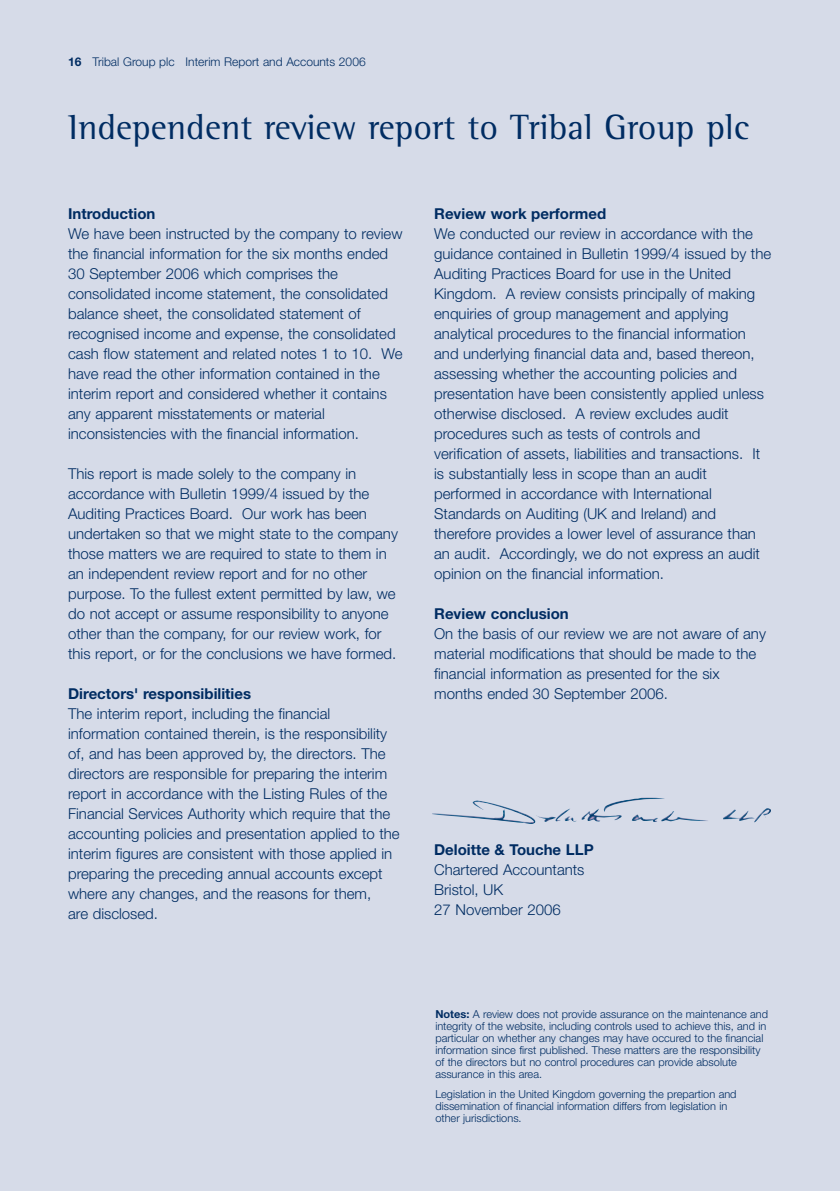
<style>
.page{position:relative;width:840px;height:1191px;background:#fff}
.page>*{position:absolute;margin:0;border:0;box-sizing:border-box;transform-origin:0 0}
.t1{font:36px "Rotis Semi Serif";color:#002c62}
.t2{font:300 15px/20px "Helvetica Neue";color:#002c62}
.t3{font:700 15px "Helvetica Neue";color:#002c62}
.t4{font:300 12px "Helvetica Neue";color:#002c62}
.t5{font:300 11px/12px "Helvetica Neue";color:#002c62}
.s1{font-weight:700}
</style>
<div class="page">
<div style="left:0;top:0;width:839px;height:1191px;background:#d6dbe8"></div>
<img style="left:432px;top:797px;width:339px;height:27px">
<p class="t4" style="left:68px;top:54px;width:299px"><span class="s1">16</span> Tribal Group plc Interim Report and Accounts 2006</p>
<h1 class="t1" style="left:68px;top:114px;width:682px">Independent review report to Tribal Group plc</h1>
<p class="t3" style="left:68px;top:204px;width:89px">Introduction</p>
<p class="t2" style="left:68px;top:223px;width:336px">We have been instructed by the company to review the financial information for the six months ended 30 September 2006 which comprises the consolidated income statement, the consolidated balance sheet, the consolidated statement of recognised income and expense, the consolidated cash flow statement and related notes 1 to 10. We have read the other information contained in the interim report and considered whether it contains any apparent misstatements or material inconsistencies with the financial information.</p>
<p class="t2" style="left:68px;top:463px;width:331px">This report is made solely to the company in accordance with Bulletin 1999/4 issued by the Auditing Practices Board. Our work has been undertaken so that we might state to the company those matters we are required to state to them in an independent review report and for no other purpose. To the fullest extent permitted by law, we do not accept or assume responsibility to anyone other than the company, for our review work, for this report, or for the conclusions we have formed.</p>
<p class="t3" style="left:68px;top:684px;width:184px">Directors' responsibilities</p>
<p class="t2" style="left:68px;top:703px;width:333px">The interim report, including the financial information contained therein, is the responsibility of, and has been approved by, the directors. The directors are responsible for preparing the interim report in accordance with the Listing Rules of the Financial Services Authority which require that the accounting policies and presentation applied to the interim figures are consistent with those applied in preparing the preceding annual accounts except where any changes, and the reasons for them,<br>are disclosed.</p>
<p class="t3" style="left:434px;top:204px;width:173px">Review work performed</p>
<p class="t2" style="left:434px;top:223px;width:338px">We conducted our review in accordance with the guidance contained in Bulletin 1999/4 issued by the Auditing Practices Board for use in the United Kingdom. A review consists principally of making enquiries of group management and applying analytical procedures to the financial information and underlying financial data and, based thereon, assessing whether the accounting policies and presentation have been consistently applied unless otherwise disclosed. A review excludes audit procedures such as tests of controls and verification of assets, liabilities and transactions. It is substantially less in scope than an audit performed in accordance with International Standards on Auditing (UK and Ireland) and therefore provides a lower level of assurance than an audit. Accordingly, we do not express an audit opinion on the financial information.</p>
<p class="t3" style="left:434px;top:604px;width:136px">Review conclusion</p>
<p class="t2" style="left:434px;top:623px;width:333px">On the basis of our review we are not aware of any material modifications that should be made to the financial information as presented for the six months ended 30 September 2006.</p>
<p class="t3" style="left:434px;top:840px;width:161px">Deloitte &amp; Touche LLP</p>
<p class="t2" style="left:434px;top:859px;width:152px">Chartered Accountants<br>Bristol, UK<br>27 November 2006</p>
<p class="t5" style="left:435px;top:1007px;width:334px"><span class="s1">Notes:</span> A review does not provide assurance on the maintenance and integrity of the website, including controls used to achieve this, and in particular on whether any changes may have occured to the financial information since first published. These matters are the responsibility of the directors but no control procedures can provide absolute assurance in this area.</p>
<p class="t5" style="left:435px;top:1088px;width:302px">Legislation in the United Kingdom governing the prepartion and dissemination of financial information differs from legislation in other jurisdictions.</p>
</div>
